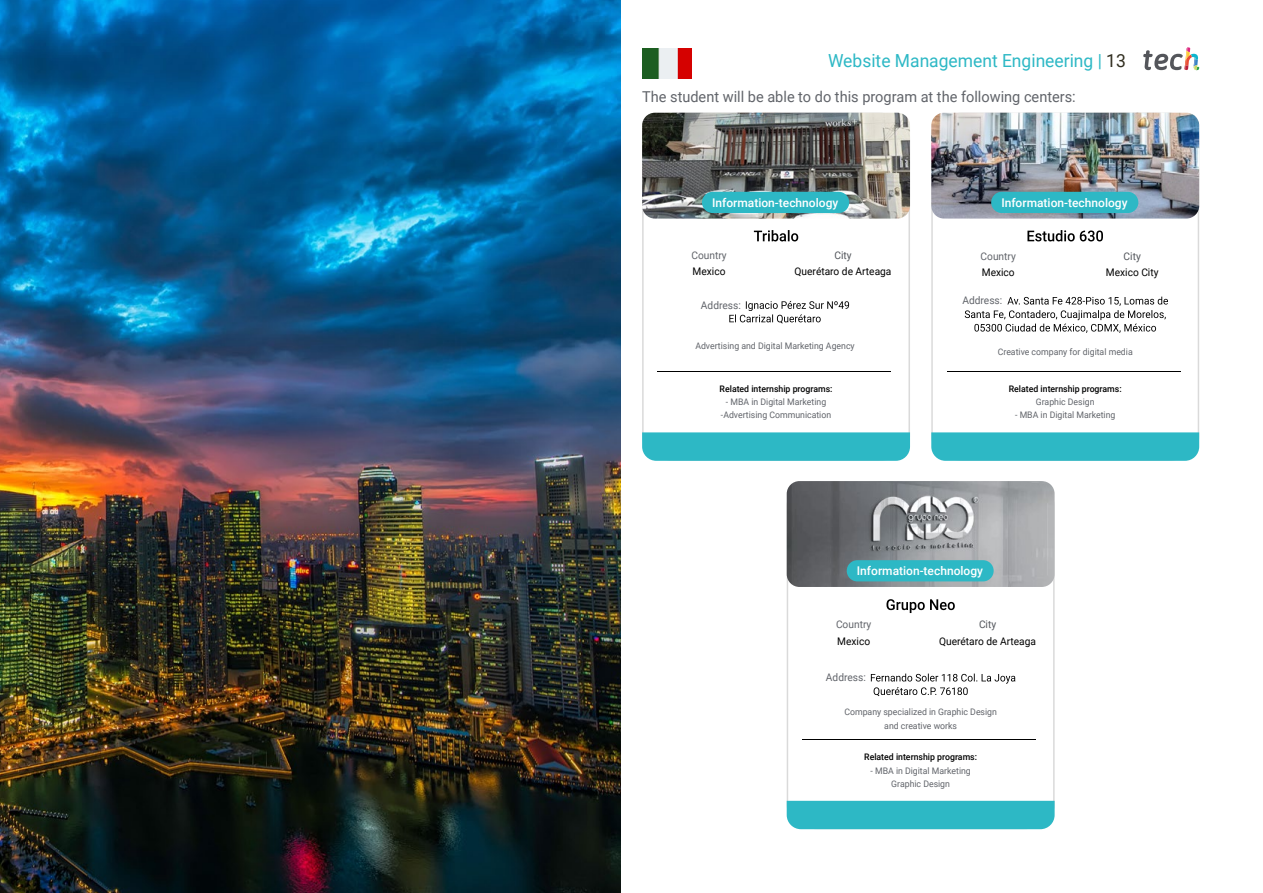
<style>
.page{position:relative;width:1263px;height:893px;background:#fff}
.page>*{position:absolute;margin:0;border:0;box-sizing:border-box;transform-origin:0 0}
.t1{font:18px "Roboto";color:#2db8c5}
.t2{font:15px "Roboto";color:#61646a}
.t3{font:500 12px "Roboto";color:#fff}
.t4{font:10.5px "Roboto";color:#000}
.t5{font:10.5px "Roboto";color:#61646a}
.t6{font:10.5px "Roboto";color:#52555b}
.t7{font:9px/13.2px "Roboto";color:#61646a;text-align:center}
.t8{font:500 9px "Roboto";color:#000}
.s1{color:#312e20}
</style>
<div class="page">
<svg style="left:1143px;top:47px;width:56px;height:24px"></svg>
<img style="left:0;top:0;width:621px;height:893px">
<img style="left:642px;top:49px;width:49px;height:30px">
<svg style="left:642px;top:112px;width:269px;height:325px"></svg>
<img style="left:642px;top:113px;width:268px;height:106px">
<div style="left:702px;top:192px;width:147px;height:21px;background:#2db8c5;border-radius:11px"></div>
<svg style="left:642px;top:432px;width:268px;height:29px"></svg>
<hr style="left:657px;top:371px;width:234px;height:1px;background:#000">
<svg style="left:754px;top:230px;width:44px;height:11px"></svg>
<svg style="left:729px;top:301px;width:120px;height:23px"></svg>
<svg style="left:931px;top:112px;width:269px;height:337px"></svg>
<img style="left:931px;top:113px;width:268px;height:106px">
<div style="left:991px;top:192px;width:147px;height:21px;background:#2db8c5;border-radius:11px"></div>
<svg style="left:931px;top:432px;width:268px;height:29px"></svg>
<hr style="left:946px;top:371px;width:234px;height:1px;background:#000">
<svg style="left:1027px;top:230px;width:76px;height:11px"></svg>
<svg style="left:965px;top:297px;width:203px;height:36px"></svg>
<svg style="left:786px;top:490px;width:269px;height:340px"></svg>
<img style="left:787px;top:481px;width:267px;height:106px">
<div style="left:847px;top:560px;width:147px;height:21px;background:#2db8c5;border-radius:11px"></div>
<div style="left:787px;top:801px;width:267px;height:28px;background:#2db8c5"></div>
<hr style="left:802px;top:739px;width:234px;height:1px;background:#000">
<svg style="left:886px;top:599px;width:69px;height:14px"></svg>
<svg style="left:871px;top:674px;width:144px;height:22px"></svg>
<h1 class="t1" style="left:828px;top:48px;width:299px">Website Management Engineering | <span class="s1">13</span></h1>
<h2 class="t2" style="left:642px;top:86px;width:435px">The student will be able to do this program at the following centers:</h2>
<h3 class="t3" style="left:712px;top:194px;width:128px">Information-technology</h3>
<h3 class="t3" style="left:1001px;top:194px;width:128px">Information-technology</h3>
<p class="t5" style="left:691px;top:248px;width:37px">Country</p>
<p class="t4" style="left:693px;top:264px;width:34px">Mexico</p>
<p class="t6" style="left:834px;top:248px;width:19px">City</p>
<p class="t4" style="left:795px;top:264px;width:98px">Querétaro de Arteaga</p>
<p class="t5" style="left:980px;top:249px;width:37px">Country</p>
<p class="t4" style="left:982px;top:265px;width:34px">Mexico</p>
<p class="t6" style="left:1123px;top:249px;width:19px">City</p>
<p class="t4" style="left:1106px;top:265px;width:54px">Mexico City</p>
<p class="t5" style="left:701px;top:298px;width:41px">Address:</p>
<p class="t7" style="left:695px;top:339px;width:161px">Advertising and Digital Marketing Agency</p>
<p class="t8" style="left:720px;top:382px;width:114px">Related internship programs:</p>
<p class="t7" style="left:721px;top:395px;width:112px">- MBA in Digital Marketing -Advertising Communication</p>
<p class="t5" style="left:962px;top:293px;width:41px">Address:</p>
<p class="t7" style="left:998px;top:345px;width:136px">Creative company for digital media</p>
<p class="t8" style="left:1009px;top:382px;width:114px">Related internship programs:</p>
<p class="t7" style="left:1036px;top:395px;width:60px">Graphic Design</p>
<p class="t7" style="left:1015px;top:408px;width:102px">- MBA in Digital Marketing</p>
<h3 class="t3" style="left:857px;top:563px;width:128px">Information-technology</h3>
<p class="t5" style="left:836px;top:617px;width:37px">Country</p>
<p class="t4" style="left:837px;top:633px;width:34px">Mexico</p>
<p class="t6" style="left:979px;top:617px;width:19px">City</p>
<p class="t4" style="left:939px;top:633px;width:98px">Querétaro de Arteaga</p>
<p class="t5" style="left:826px;top:670px;width:41px">Address:</p>
<p class="t7" style="left:844px;top:705px;width:154px">Company specialized in Graphic Design and creative works</p>
<p class="t8" style="left:864px;top:751px;width:114px">Related internship programs:</p>
<p class="t7" style="left:870px;top:763px;width:102px">- MBA in Digital Marketing<br>Graphic Design</p>
</div>
